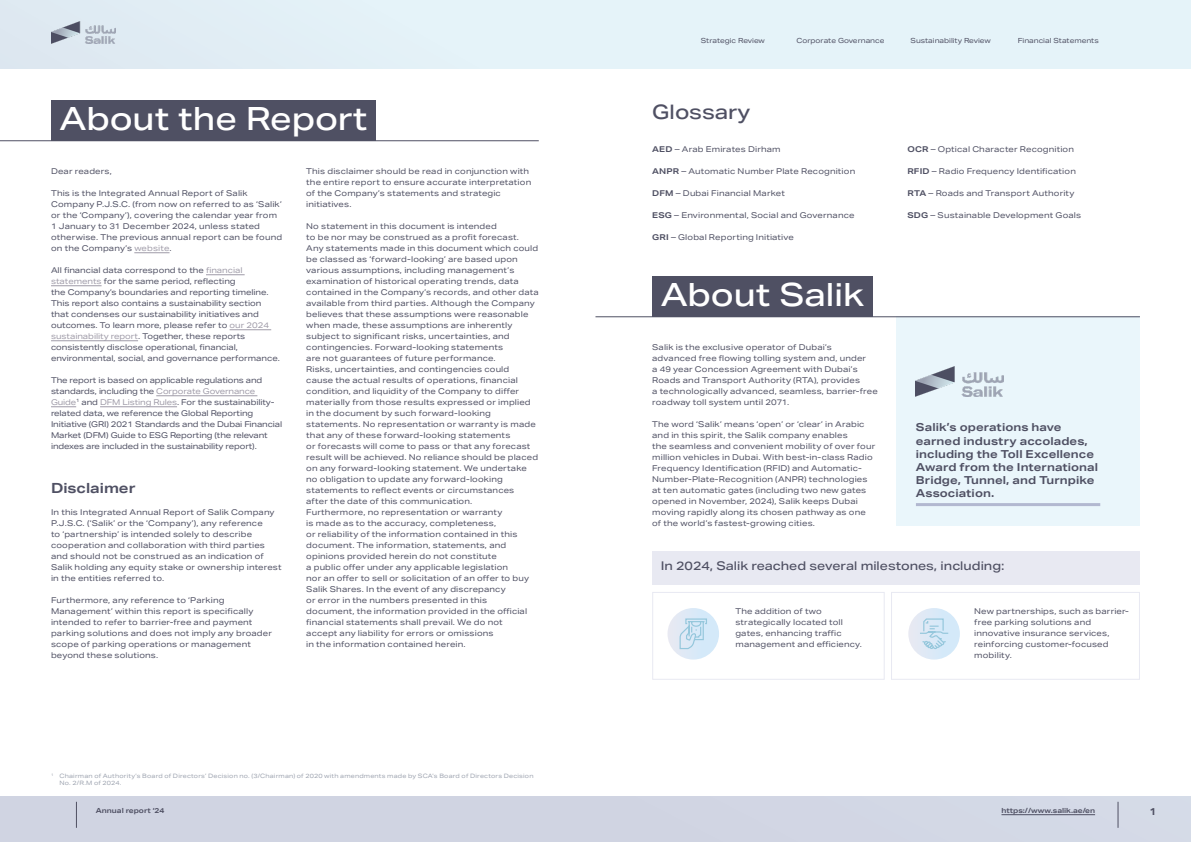
<style>
.page{position:relative;width:1191px;height:842px;background:#fff}
.page>*{position:absolute;margin:0;border:0;box-sizing:border-box;transform-origin:0 0}
.t1{font:500 32px "Aktiv Grotesk Ex";color:#fff}
.t2{font:500 20px "Aktiv Grotesk Ex";color:#4f5063}
.t3{font:700 14px "Aktiv Grotesk Ex";color:#4f5063}
.t4{font:500 12px "Aktiv Grotesk Ex";color:#4f5063}
.t5{font:700 11px/13.2px "Aktiv Grotesk Ex";letter-spacing:.005em;color:#4f5063}
.t6{font:700 10px "Aktiv Grotesk Ex";color:#4f5063}
.t7{font:8px/11px "Aktiv Grotesk Ex";letter-spacing:.02em;color:#4f5063}
.t8{font:8px/11px "Aktiv Grotesk Ex";color:#4f5063}
.t9{font:8px/11px "Aktiv Grotesk Ex";letter-spacing:-.01em;color:#4f5063}
.t10{font:7px "Aktiv Grotesk Ex";color:#4f5063}
.t11{font:700 7px "Aktiv Grotesk Ex";color:#4f5063}
.t12{font:6px/7.2px "Aktiv Grotesk Ex";letter-spacing:.03em;color:#9ea4b0}
.s1{color:#9f9ba8}
.s2{font-weight:700}
</style>
<div class="page">
<div style="left:896px;top:317px;width:244px;height:209px;background:#eaf6fb"></div>
<hr style="left:916px;top:503px;width:184px;height:3px;background:#b2b8d0">
<div style="left:652px;top:276px;width:220px;height:41px;background:#4f5063"></div>
<hr style="left:595px;top:316px;width:545px;height:1px;background:#4f5063">
<div style="left:51px;top:100px;width:325px;height:41px;background:#4f5063"></div>
<hr style="left:0;top:140px;width:539px;height:1px;background:#4f5063">
<hr style="left:134px;top:252px;width:35px;height:1px;background:#9f9ba8">
<hr style="left:206px;top:274px;width:39px;height:1px;background:#9f9ba8">
<hr style="left:51px;top:285px;width:51px;height:1px;background:#9f9ba8">
<hr style="left:230px;top:329px;width:41px;height:1px;background:#9f9ba8">
<hr style="left:51px;top:340px;width:87px;height:1px;background:#9f9ba8">
<hr style="left:156px;top:395px;width:101px;height:1px;background:#9f9ba8">
<svg style="left:51px;top:406px;width:25px;height:1px"></svg>
<hr style="left:100px;top:406px;width:77px;height:1px;background:#9f9ba8">
<div style="left:652px;top:592px;width:232px;height:88px;border:1px solid #e8e9f2"></div>
<div style="left:891px;top:592px;width:249px;height:88px;border:1px solid #e8e9f2"></div>
<div style="left:652px;top:552px;width:488px;height:33px;background:#e8e9f2"></div>
<img style="left:916px;top:366px;width:87px;height:31px">
<div style="left:667px;top:608px;width:52px;height:51px;background:linear-gradient(to right,#e9ebf3,#cfe9fa);border-radius:26px"></div>
<div style="left:908px;top:608px;width:52px;height:51px;background:linear-gradient(to right,#e9eaf3,#d0e9fa);border-radius:26px"></div>
<svg style="left:679px;top:618px;width:28px;height:32px"></svg>
<svg style="left:918px;top:618px;width:31px;height:32px"></svg>
<div style="left:0;top:0;width:1191px;height:69px;background:#e5f3f9"></div>
<div style="left:0;top:796px;width:1191px;height:46px;background:#d0d4e2"></div>
<svg style="left:76px;top:802px;width:1px;height:26px"></svg>
<svg style="left:1117px;top:802px;width:1px;height:26px"></svg>
<img style="left:51px;top:21px;width:64px;height:23px">
<hr style="left:1001px;top:814px;width:94px;height:1px;background:#4f5063">
<h1 class="t1" style="left:60px;top:100px;width:309px">About the Report</h1>
<p class="t7" style="left:51px;top:165px;width:62px">Dear readers,</p>
<p class="t7" style="left:51px;top:187px;width:233px">This is the Integrated Annual Report of Salik Company P.J.S.C. (from now on referred to as ‘Salik’ or the ‘Company’), covering the calendar year from 1 January to 31 December 2024, unless stated otherwise. The previous annual report can be found on the Company’s <span class="s1">website</span>.</p>
<p class="t8" style="left:51px;top:264px;width:230px">All financial data correspond to the <span class="s1">financial statements</span> for the same period, reflecting<br>the Company’s boundaries and reporting timeline.<br>This report also contains a sustainability section that condenses our sustainability initiatives and outcomes. To learn more, please refer to <span class="s1">our 2024 sustainability report</span>. Together, these reports consistently disclose operational, financial, environmental, social, and governance performance.</p>
<p class="t9" style="left:51px;top:374px;width:233px">The report is based on applicable regulations and standards, including the <span class="s1">Corporate Governance Guide</span><sup>1</sup> and <span class="s1">DFM Listing Rules</span>. For the sustainability&shy;related data, we reference the Global Reporting Initiative (GRI) 2021 Standards and the Dubai Financial Market (DFM) Guide to ESG Reporting (the relevant indexes are included in the sustainability report).</p>
<h3 class="t3" style="left:51px;top:479px;width:86px">Disclaimer</h3>
<p class="t7" style="left:51px;top:506px;width:232px">In this Integrated Annual Report of Salik Company P.J.S.C. (‘Salik’ or the ‘Company’), any reference<br>to ‘partnership’ is intended solely to describe cooperation and collaboration with third parties and should not be construed as an indication of Salik holding any equity stake or ownership interest in the entities referred to.</p>
<p class="t7" style="left:51px;top:594px;width:222px">Furthermore, any reference to ‘Parking Management’ within this report is specifically intended to refer to barrier-free and payment parking solutions and does not imply any broader scope of parking operations or management beyond these solutions.</p>
<p class="t7" style="left:306px;top:165px;width:226px">This disclaimer should be read in conjunction with the entire report to ensure accurate interpretation of the Company’s statements and strategic initiatives.</p>
<p class="t7" style="left:306px;top:220px;width:234px">No statement in this document is intended<br>to be nor may be construed as a profit forecast.<br>Any statements made in this document which could be classed as ‘forward-looking’ are based upon various assumptions, including management’s examination of historical operating trends, data contained in the Company’s records, and other data available from third parties. Although the Company believes that these assumptions were reasonable when made, these assumptions are inherently subject to significant risks, uncertainties, and contingencies. Forward-looking statements<br>are not guarantees of future performance.<br>Risks, uncertainties, and contingencies could<br>cause the actual results of operations, financial condition, and liquidity of the Company to differ materially from those results expressed or implied in the document by such forward-looking statements. No representation or warranty is made that any of these forward-looking statements<br>or forecasts will come to pass or that any forecast result will be achieved. No reliance should be placed on any forward-looking statement. We undertake no obligation to update any forward-looking statements to reflect events or circumstances<br>after the date of this communication.<br>Furthermore, no representation or warranty<br>is made as to the accuracy, completeness,<br>or reliability of the information contained in this document. The information, statements, and opinions provided herein do not constitute<br>a public offer under any applicable legislation<br>nor an offer to sell or solicitation of an offer to buy Salik Shares. In the event of any discrepancy<br>or error in the numbers presented in this<br>document, the information provided in the official financial statements shall prevail. We do not<br>accept any liability for errors or omissions<br>in the information contained herein.</p>
<p class="t10" style="left:701px;top:36px;width:66px">Strategic Review</p>
<p class="t10" style="left:796px;top:36px;width:89px">Corporate Governance</p>
<p class="t10" style="left:910px;top:36px;width:82px">Sustainability Review</p>
<p class="t10" style="left:1017px;top:36px;width:82px">Financial Statements</p>
<h2 class="t2" style="left:652px;top:100px;width:99px">Glossary</h2>
<p class="t7" style="left:652px;top:143px;width:130px"><span class="s2">AED</span> – Arab Emirates Dirham</p>
<p class="t7" style="left:652px;top:165px;width:204px"><span class="s2">ANPR</span> – Automatic Number Plate Recognition</p>
<p class="t7" style="left:652px;top:187px;width:134px"><span class="s2">DFM</span> – Dubai Financial Market</p>
<p class="t7" style="left:652px;top:209px;width:204px"><span class="s2">ESG</span> – Environmental, Social and Governance</p>
<p class="t7" style="left:652px;top:231px;width:143px"><span class="s2">GRI</span> – Global Reporting Initiative</p>
<h1 class="t1" style="left:660px;top:276px;width:205px">About Salik</h1>
<p class="t7" style="left:652px;top:341px;width:227px">Salik is the exclusive operator of Dubai’s advanced free flowing tolling system and, under<br>a 49 year Concession Agreement with Dubai’s Roads and Transport Authority (RTA), provides<br>a technologically advanced, seamless, barrier-free roadway toll system until 2071.</p>
<p class="t7" style="left:652px;top:418px;width:225px">The word ‘Salik’ means ‘open’ or ‘clear’ in Arabic and in this spirit, the Salik company enables<br>the seamless and convenient mobility of over four million vehicles in Dubai. With best-in-class Radio Frequency Identification (RFID) and Automatic-Number-Plate-Recognition (ANPR) technologies at ten automatic gates (including two new gates opened in November, 2024), Salik keeps Dubai moving rapidly along its chosen pathway as one of the world’s fastest-growing cities.</p>
<p class="t7" style="left:907px;top:143px;width:168px"><span class="s2">OCR</span> – Optical Character Recognition</p>
<p class="t7" style="left:907px;top:165px;width:170px"><span class="s2">RFID</span> – Radio Frequency Identification</p>
<p class="t7" style="left:907px;top:187px;width:169px"><span class="s2">RTA</span> – Roads and Transport Authority</p>
<p class="t7" style="left:907px;top:209px;width:175px"><span class="s2">SDG</span> – Sustainable Development Goals</p>
<h3 class="t5" style="left:916px;top:421px;width:184px">Salik’s operations have earned industry accolades, including the Toll Excellence<br>Award from the International<br>Bridge, Tunnel, and Turnpike<br>Association.</h3>
<h3 class="t4" style="left:660px;top:559px;width:345px">In 2024, Salik reached several milestones, including:</h3>
<p class="t7" style="left:735px;top:605px;width:128px">The addition of two strategically located toll gates, enhancing traffic management and efficiency.</p>
<p class="t7" style="left:974px;top:605px;width:156px">New partnerships, such as barrier&shy;free parking solutions and innovative insurance services, reinforcing customer-focused mobility.</p>
<p class="t12" style="left:60px;top:772px;width:475px;text-indent:-9px"><sup>1</sup> Chairman of Authority’s Board of Directors’ Decision no. (3/Chairman) of 2020 with amendments made by SCA’s Board of Directors Decision<br>No. 2/R.M of 2024.</p>
<p class="t11" style="left:96px;top:806px;width:70px">Annual report ‘24</p>
<p class="t6" style="left:1149px;top:805px;width:8px">1</p>
<p class="t11" style="left:1001px;top:806px;width:95px">https://www.salik.ae/en</p>
</div>
